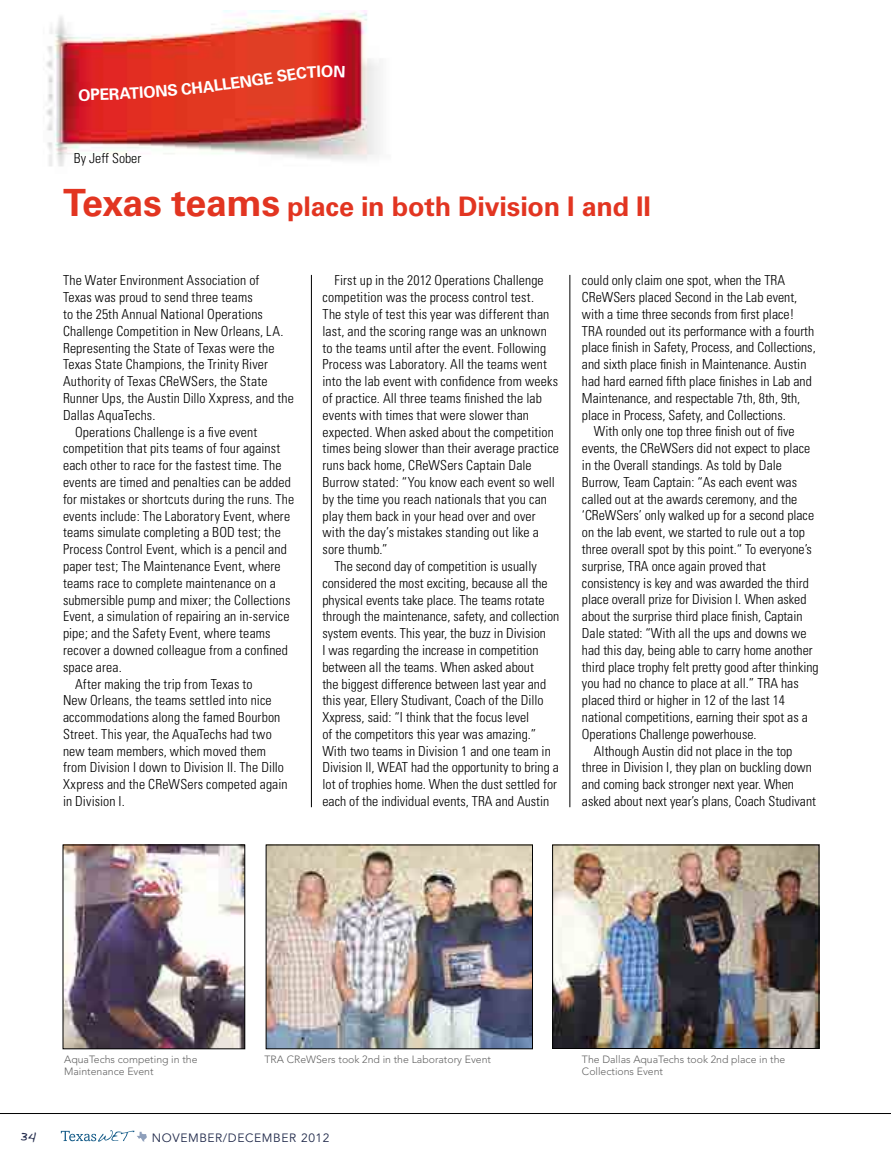
<style>
.page{position:relative;width:891px;height:1161px;background:#fff}
.page>*{position:absolute;margin:0;border:0;box-sizing:border-box;transform-origin:0 0}
.t1{font:700 27px "Univers";letter-spacing:-.005em;color:#e23521}
.t2{font:16.5px "Handwriting Dakota";color:#212a4b}
.t3{font:700 15.75px "Univers";color:#fff}
.t4{font:300 condensed 13.8px "Univers";color:#000}
.t5{font:12px "Avenir";letter-spacing:.05em;color:#212a4b}
.t6{font:300 10.5px/12px "Avenir";color:#636363}
.s1{font-size:37.5px}
</style>
<div class="page">
<img style="left:46px;top:10px;width:334px;height:157px">
<img style="left:65px;top:847px;width:178px;height:200px">
<div style="left:63px;top:845px;width:182px;height:204px;border:1px solid #000"></div>
<img style="left:554px;top:847px;width:263px;height:200px">
<div style="left:552px;top:845px;width:267px;height:204px;border:1px solid #000"></div>
<img style="left:268px;top:847px;width:263px;height:200px">
<div style="left:266px;top:845px;width:267px;height:204px;border:1px solid #000"></div>
<svg style="left:61px;top:1130px;width:86px;height:12px"></svg>
<hr style="left:0;top:1113px;width:891px;height:1px;background:#000">
<hr style="left:311px;top:275px;width:1px;height:532px;background:#000">
<hr style="left:570px;top:275px;width:1px;height:532px;background:#000">
<svg style="left:120px;top:83px;width:72px;height:16px"></svg>
<svg style="left:231px;top:65px;width:114px;height:24px;background:#df3423"></svg>
<p class="t3" style="left:78px;top:86px;width:43px;rotate:-2deg">Oper</p>
<p class="t4" style="left:74px;top:150px;width:69px">By Jeff Sober</p>
<p class="t3" style="left:191px;top:79px;width:41px;rotate:-7deg">hall</p>
<h1 class="t1" style="left:63px;top:191px;width:590px"><span class="s1">Texas teams</span> place in both Division I and II</h1>
<p class="t4" style="left:63px;top:272px;width:198px">The Water Environment Association of</p>
<p class="t4" style="left:63px;top:289px;width:191px">Texas was proud to send three teams</p>
<p class="t4" style="left:63px;top:306px;width:201px">to the 25th Annual National Operations</p>
<p class="t4" style="left:63px;top:323px;width:222px">Challenge Competition in New Orleans, LA.</p>
<p class="t4" style="left:63px;top:339px;width:213px">Representing the State of Texas were the</p>
<p class="t4" style="left:63px;top:356px;width:207px">Texas State Champions, the Trinity River</p>
<p class="t4" style="left:63px;top:373px;width:206px">Authority of Texas CReWSers, the State</p>
<p class="t4" style="left:63px;top:390px;width:233px">Runner Ups, the Austin Dillo Xxpress, and the</p>
<p class="t4" style="left:63px;top:407px;width:94px">Dallas AquaTechs.</p>
<p class="t4" style="left:75px;top:423px;width:184px">Operations Challenge is a five event</p>
<p class="t4" style="left:63px;top:440px;width:219px">competition that pits teams of four against</p>
<p class="t4" style="left:63px;top:457px;width:220px">each other to race for the fastest time. The</p>
<p class="t4" style="left:63px;top:474px;width:229px">events are timed and penalties can be added</p>
<p class="t4" style="left:63px;top:491px;width:233px">for mistakes or shortcuts during the runs. The</p>
<p class="t4" style="left:63px;top:507px;width:229px">events include: The Laboratory Event, where</p>
<p class="t4" style="left:63px;top:524px;width:219px">teams simulate completing a BOD test; the</p>
<p class="t4" style="left:63px;top:541px;width:225px">Process Control Event, which is a pencil and</p>
<p class="t4" style="left:63px;top:558px;width:219px">paper test; The Maintenance Event, where</p>
<p class="t4" style="left:63px;top:575px;width:215px">teams race to complete maintenance on a</p>
<p class="t4" style="left:63px;top:591px;width:229px">submersible pump and mixer; the Collections</p>
<p class="t4" style="left:63px;top:608px;width:228px">Event, a simulation of repairing an in-service</p>
<p class="t4" style="left:63px;top:625px;width:209px">pipe; and the Safety Event, where teams</p>
<p class="t4" style="left:63px;top:642px;width:227px">recover a downed colleague from a confined</p>
<p class="t4" style="left:63px;top:659px;width:60px">space area.</p>
<p class="t4" style="left:75px;top:675px;width:179px">After making the trip from Texas to</p>
<p class="t4" style="left:63px;top:692px;width:210px">New Orleans, the teams settled into nice</p>
<p class="t4" style="left:63px;top:709px;width:219px">accommodations along the famed Bourbon</p>
<p class="t4" style="left:63px;top:726px;width:210px">Street. This year, the AquaTechs had two</p>
<p class="t4" style="left:63px;top:743px;width:204px">new team members, which moved them</p>
<p class="t4" style="left:63px;top:759px;width:223px">from Division I down to Division II. The Dillo</p>
<p class="t4" style="left:63px;top:776px;width:226px">Xxpress and the CReWSers competed again</p>
<p class="t4" style="left:63px;top:793px;width:63px">in Division I.</p>
<p class="t4" style="left:334px;top:272px;width:211px">First up in the 2012 Operations Challenge</p>
<p class="t4" style="left:322px;top:289px;width:213px">competition was the process control test.</p>
<p class="t4" style="left:322px;top:306px;width:228px">The style of test this year was different than</p>
<p class="t4" style="left:322px;top:323px;width:226px">last, and the scoring range was an unknown</p>
<p class="t4" style="left:322px;top:339px;width:225px">to the teams until after the event. Following</p>
<p class="t4" style="left:322px;top:356px;width:226px">Process was Laboratory. All the teams went</p>
<p class="t4" style="left:322px;top:373px;width:237px">into the lab event with confidence from weeks</p>
<p class="t4" style="left:322px;top:390px;width:221px">of practice. All three teams finished the lab</p>
<p class="t4" style="left:322px;top:407px;width:208px">events with times that were slower than</p>
<p class="t4" style="left:322px;top:423px;width:233px">expected. When asked about the competition</p>
<p class="t4" style="left:322px;top:440px;width:238px">times being slower than their average practice</p>
<p class="t4" style="left:322px;top:457px;width:211px">runs back home, CReWSers Captain Dale</p>
<p class="t4" style="left:322px;top:474px;width:234px">Burrow stated: “You know each event so well</p>
<p class="t4" style="left:322px;top:491px;width:226px">by the time you reach nationals that you can</p>
<p class="t4" style="left:322px;top:507px;width:215px">play them back in your head over and over</p>
<p class="t4" style="left:322px;top:524px;width:218px">with the day’s mistakes standing out like a</p>
<p class="t4" style="left:322px;top:541px;width:66px">sore thumb.”</p>
<p class="t4" style="left:334px;top:558px;width:204px">The second day of competition is usually</p>
<p class="t4" style="left:322px;top:575px;width:227px">considered the most exciting, because all the</p>
<p class="t4" style="left:322px;top:591px;width:224px">physical events take place. The teams rotate</p>
<p class="t4" style="left:322px;top:608px;width:238px">through the maintenance, safety, and collection</p>
<p class="t4" style="left:322px;top:625px;width:225px">system events. This year, the buzz in Division</p>
<p class="t4" style="left:322px;top:642px;width:218px">I was regarding the increase in competition</p>
<p class="t4" style="left:322px;top:659px;width:213px">between all the teams. When asked about</p>
<p class="t4" style="left:322px;top:675px;width:225px">the biggest difference between last year and</p>
<p class="t4" style="left:322px;top:692px;width:223px">this year, Ellery Studivant, Coach of the Dillo</p>
<p class="t4" style="left:322px;top:709px;width:208px">Xxpress, said: “I think that the focus level</p>
<p class="t4" style="left:322px;top:726px;width:215px">of the competitors this year was amazing.”</p>
<p class="t4" style="left:322px;top:743px;width:230px">With two teams in Division 1 and one team in</p>
<p class="t4" style="left:322px;top:759px;width:238px">Division II, WEAT had the opportunity to bring a</p>
<p class="t4" style="left:322px;top:776px;width:236px">lot of trophies home. When the dust settled for</p>
<p class="t4" style="left:322px;top:793px;width:228px">each of the individual events, TRA and Austin</p>
<p class="t4" style="left:582px;top:272px;width:205px">could only claim one spot, when the TRA</p>
<p class="t4" style="left:582px;top:289px;width:217px">CReWSers placed Second in the Lab event,</p>
<p class="t4" style="left:582px;top:306px;width:214px">with a time three seconds from first place!</p>
<p class="t4" style="left:582px;top:323px;width:234px">TRA rounded out its performance with a fourth</p>
<p class="t4" style="left:582px;top:339px;width:235px">place finish in Safety, Process, and Collections,</p>
<p class="t4" style="left:582px;top:356px;width:226px">and sixth place finish in Maintenance. Austin</p>
<p class="t4" style="left:582px;top:373px;width:231px">had hard earned fifth place finishes in Lab and</p>
<p class="t4" style="left:582px;top:390px;width:220px">Maintenance, and respectable 7th, 8th, 9th,</p>
<p class="t4" style="left:582px;top:406px;width:205px">place in Process, Safety, and Collections.</p>
<p class="t4" style="left:594px;top:423px;width:202px">With only one top three finish out of five</p>
<p class="t4" style="left:582px;top:440px;width:230px">events, the CReWSers did not expect to place</p>
<p class="t4" style="left:582px;top:457px;width:202px">in the Overall standings. As told by Dale</p>
<p class="t4" style="left:582px;top:474px;width:217px">Burrow, Team Captain: “As each event was</p>
<p class="t4" style="left:582px;top:490px;width:217px">called out at the awards ceremony, and the</p>
<p class="t4" style="left:582px;top:507px;width:234px">‘CReWSers’ only walked up for a second place</p>
<p class="t4" style="left:582px;top:524px;width:224px">on the lab event, we started to rule out a top</p>
<p class="t4" style="left:582px;top:541px;width:231px">three overall spot by this point.“ To everyone’s</p>
<p class="t4" style="left:582px;top:558px;width:185px">surprise, TRA once again proved that</p>
<p class="t4" style="left:582px;top:574px;width:228px">consistency is key and was awarded the third</p>
<p class="t4" style="left:582px;top:591px;width:226px">place overall prize for Division I. When asked</p>
<p class="t4" style="left:582px;top:608px;width:222px">about the surprise third place finish, Captain</p>
<p class="t4" style="left:582px;top:625px;width:226px">Dale stated: “With all the ups and downs we</p>
<p class="t4" style="left:582px;top:642px;width:232px">had this day, being able to carry home another</p>
<p class="t4" style="left:582px;top:658px;width:238px">third place trophy felt pretty good after thinking</p>
<p class="t4" style="left:582px;top:675px;width:218px">you had no chance to place at all.” TRA has</p>
<p class="t4" style="left:582px;top:692px;width:205px">placed third or higher in 12 of the last 14</p>
<p class="t4" style="left:582px;top:709px;width:228px">national competitions, earning their spot as a</p>
<p class="t4" style="left:582px;top:726px;width:176px">Operations Challenge powerhouse.</p>
<p class="t4" style="left:594px;top:742px;width:200px">Although Austin did not place in the top</p>
<p class="t4" style="left:582px;top:759px;width:231px">three in Division I, they plan on buckling down</p>
<p class="t4" style="left:582px;top:776px;width:214px">and coming back stronger next year. When</p>
<p class="t4" style="left:582px;top:793px;width:235px">asked about next year’s plans, Coach Studivant</p>
<p class="t6" style="left:64px;top:1053px;width:135px">AquaTechs competing in the<br>Maintenance Event</p>
<p class="t6" style="left:582px;top:1053px;width:205px">The Dallas AquaTechs took 2nd place in the<br>Collections Event</p>
<p class="t6" style="left:265px;top:1054px;width:228px">TRA CReWSers took 2nd in the Laboratory Event</p>
<p class="t2" style="left:20px;top:1125px;width:18px">34</p>
<p class="t5" style="left:152px;top:1131px;width:179px">NOVEMBER/DECEMBER 2012</p>
</div>
